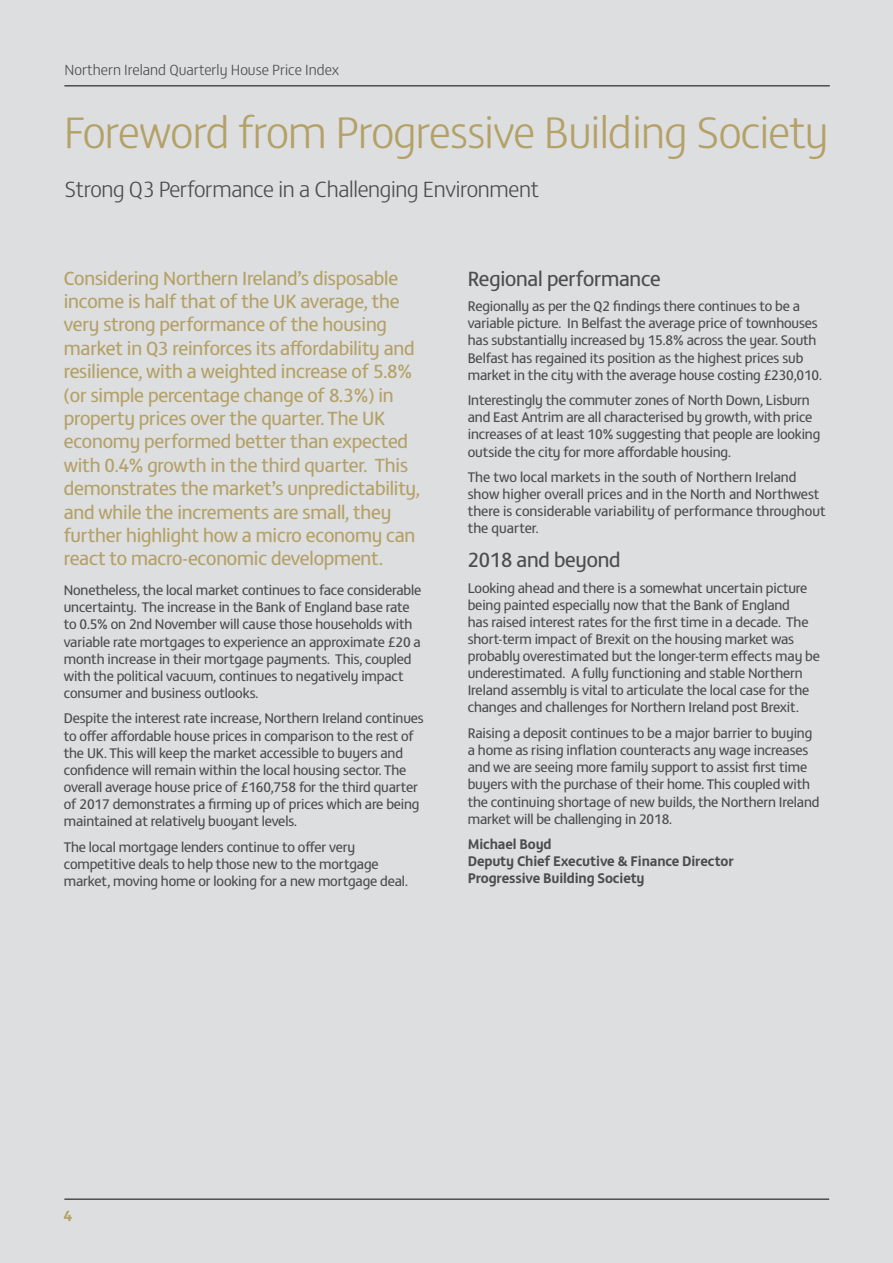
<style>
.page{position:relative;width:893px;height:1263px;background:#dddedf}
.page>*{position:absolute;margin:0;border:0;box-sizing:border-box;transform-origin:0 0}
.t1{font:300 45px "FS Matthew";letter-spacing:-.015em;color:#b4a168}
.t2{font:300 22.5px "FS Matthew";letter-spacing:-.015em;color:#4d4d4f}
.t3{font:21px "FS Matthew";letter-spacing:-.01em;color:#4d4d4f}
.t4{font:19.5px/23.4px "FS Matthew";letter-spacing:-.01em;color:#b4a168}
.t5{font:300 15px "FS Matthew";color:#4d4d4f}
.t6{font:700 15px "FS Matthew";color:#b4a168}
.t7{font:14.25px/17.1px "FS Matthew";letter-spacing:-.01em;color:#4d4d4f}
.t8{font:700 14.25px/17.1px "FS Matthew";letter-spacing:-.01em;color:#4d4d4f}
</style>
<div class="page">
<hr style="left:64px;top:1198px;width:765px;height:2px;background:#4d4d4f">
<hr style="left:64px;top:85px;width:766px;height:2px;background:#4d4d4f">
<p class="t5" style="left:64px;top:59px;width:276px">Northern Ireland Quarterly House Price Index</p>
<h1 class="t1" style="left:64px;top:100px;width:766px">Foreword from Progressive Building Society</h1>
<h2 class="t2" style="left:64px;top:173px;width:476px">Strong Q3 Performance in a Challenging Environment</h2>
<p class="t4" style="left:64px;top:265px;width:358px">Considering Northern Ireland’s disposable income is half that of the UK average, the very strong performance of the housing market in Q3 reinforces its affordability and resilience, with a weighted increase of 5.8% (or simple percentage change of 8.3%) in property prices over the quarter. The UK economy performed better than expected with 0.4% growth in the third quarter. This demonstrates the market’s unpredictability, and while the increments are small, they further highlight how a micro economy can react to macro-economic development.</p>
<p class="t7" style="left:64px;top:581px;width:359px">Nonetheless, the local market continues to face considerable uncertainty. The increase in the Bank of England base rate to 0.5% on 2nd November will cause those households with variable rate mortgages to experience an approximate £20 a month increase in their mortgage payments. This, coupled with the political vacuum, continues to negatively impact consumer and business outlooks.</p>
<p class="t7" style="left:64px;top:709px;width:361px">Despite the interest rate increase, Northern Ireland continues to offer affordable house prices in comparison to the rest of the UK. This will keep the market accessible to buyers and confidence will remain within the local housing sector. The overall average house price of £160,758 for the third quarter of 2017 demonstrates a firming up of prices which are being maintained at relatively buoyant levels.</p>
<p class="t7" style="left:64px;top:837px;width:346px">The local mortgage lenders continue to offer very competitive deals to help those new to the mortgage market, moving home or looking for a new mortgage deal.</p>
<h3 class="t3" style="left:468px;top:263px;width:195px">Regional performance</h3>
<p class="t7" style="left:468px;top:297px;width:356px">Regionally as per the Q2 findings there continues to be a variable picture. In Belfast the average price of townhouses has substantially increased by 15.8% across the year. South Belfast has regained its position as the highest prices sub market in the city with the average house costing £230,010.</p>
<p class="t7" style="left:468px;top:391px;width:354px">Interestingly the commuter zones of North Down, Lisburn and East Antrim are all characterised by growth, with price increases of at least 10% suggesting that people are looking outside the city for more affordable housing.</p>
<p class="t7" style="left:468px;top:468px;width:359px">The two local markets in the south of Northern Ireland show higher overall prices and in the North and Northwest there is considerable variability of performance throughout the quarter.</p>
<h3 class="t3" style="left:468px;top:544px;width:154px">2018 and beyond</h3>
<p class="t7" style="left:468px;top:578px;width:354px">Looking ahead and there is a somewhat uncertain picture being painted especially now that the Bank of England<br>has raised interest rates for the first time in a decade. The short-term impact of Brexit on the housing market was probably overestimated but the longer-term effects may be underestimated. A fully functioning and stable Northern Ireland assembly is vital to articulate the local case for the changes and challenges for Northern Ireland post Brexit.</p>
<p class="t7" style="left:468px;top:724px;width:353px">Raising a deposit continues to be a major barrier to buying a home as rising inflation counteracts any wage increases and we are seeing more family support to assist first time buyers with the purchase of their home. This coupled with the continuing shortage of new builds, the Northern Ireland market will be challenging in 2018.</p>
<p class="t8" style="left:468px;top:834px;width:268px">Michael Boyd<br>Deputy Chief Executive &amp; Finance Director<br>Progressive Building Society</p>
<p class="t6" style="left:64px;top:1204px;width:10px">4</p>
</div>
